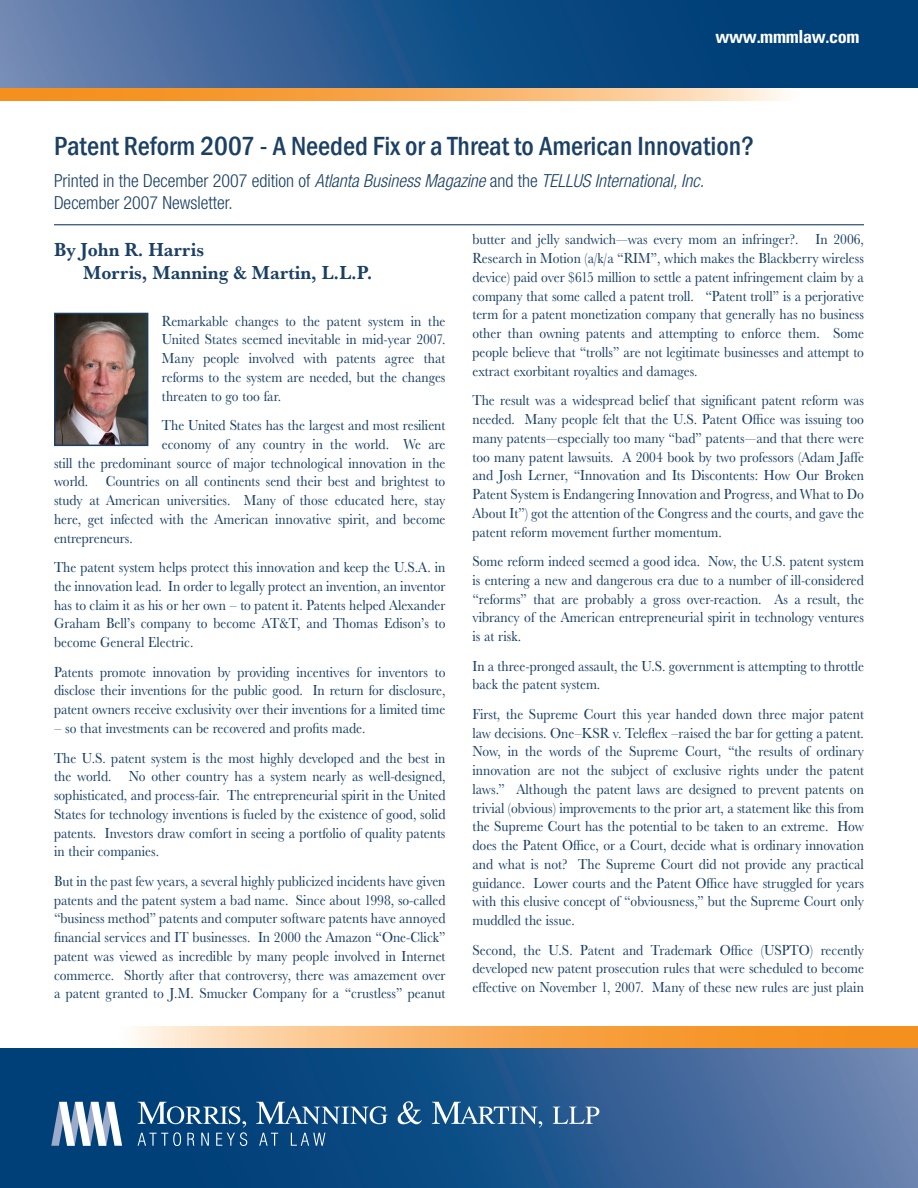
<style>
.page{position:relative;width:918px;height:1188px;background:#fff}
.page>*{position:absolute;margin:0;border:0;box-sizing:border-box;transform-origin:0 0}
.t1{font:500 condensed 27px "Franklin Gothic";color:#1b4064}
.t2{font:19.5px/23.4px "URW Basker T Bold Narr";color:#1b4064}
.t3{font:700 condensed 18.15px "Univers";letter-spacing:-.02em;color:#fff}
.t4{font:300 condensed 18px/21.6px "Helvetica Neue";color:#1b4064}
.t5{font:15px/18.8px "URW Basker T Regu Extr Narr";color:#1b4064;text-align:justify}
.s1{font-style:italic}
</style>
<div class="page">
<hr style="left:54px;top:224px;width:810px;height:1px;background:#1b4064">
<img style="left:57px;top:316px;width:88px;height:127px">
<div style="left:54px;top:313px;width:94px;height:133px;border:2px solid #1b4064"></div>
<svg style="left:0;top:1048px;width:918px;height:140px;background:#26588e"></svg>
<svg style="left:131px;top:1027px;width:787px;height:21px;background:#f8b060"></svg>
<svg style="left:0;top:0;width:918px;height:89px;background:#25578c"></svg>
<svg style="left:0;top:89px;width:788px;height:11px;background:#f8b060"></svg>
<svg style="left:256px;top:1102px;width:132px;height:22px;background:#4775a0"></svg>
<svg style="left:398px;top:1101px;width:24px;height:23px"></svg>
<svg style="left:432px;top:1102px;width:110px;height:26px;background:#4979a4"></svg>
<svg style="left:553px;top:1107px;width:46px;height:17px"></svg>
<svg style="left:138px;top:1102px;width:109px;height:44px;background:#346794"></svg>
<svg style="left:259px;top:1133px;width:19px;height:13px"></svg>
<svg style="left:291px;top:1133px;width:34px;height:13px"></svg>
<svg style="left:51px;top:1102px;width:71px;height:44px"></svg>
<p class="t3" style="left:716px;top:26px;width:145px">www.mmmlaw.com</p>
<h1 class="t1" style="left:54px;top:128px;width:702px">Patent Reform 2007 - A Needed Fix or a Threat to American Innovation?</h1>
<p class="t4" style="left:54px;top:170px;width:652px">Printed in the December 2007 edition of <span class="s1">Atlanta Business Magazine</span> and the <span class="s1">TELLUS International, Inc.<br></span>December 2007 Newsletter.</p>
<h2 class="t2" style="left:83px;top:238px;width:291px;text-indent:-29px">By John R. Harris<br>Morris, Manning &amp; Martin, L.L.P.</h2>
<p class="t5" style="left:162px;top:312px;width:285px">Remarkable changes to the patent system in the United States seemed inevitable in mid-year 2007.<br>Many people involved with patents agree that reforms to the system are needed, but the changes threaten to go too far.</p>
<p class="t5" style="left:162px;top:416px;width:285px">The United States has the largest and most resilient</p>
<p class="t5" style="left:162px;top:435px;width:285px">economy of any country in the world. We are</p>
<p class="t5" style="left:54px;top:454px;width:393px">still the predominant source of major technological innovation in the</p>
<p class="t5" style="left:54px;top:472px;width:393px">world. Countries on all continents send their best and brightest to</p>
<p class="t5" style="left:54px;top:491px;width:393px">study at American universities. Many of those educated here, stay</p>
<p class="t5" style="left:54px;top:510px;width:393px">here, get infected with the American innovative spirit, and become</p>
<p class="t5" style="left:54px;top:529px;width:80px">entrepreneurs.</p>
<p class="t5" style="left:54px;top:558px;width:393px">The patent system helps protect this innovation and keep the U.S.A. in the innovation lead. In order to legally protect an invention, an inventor has to claim it as his or her own – to patent it. Patents helped Alexander Graham Bell’s company to become AT&amp;T, and Thomas Edison’s to become General Electric.</p>
<p class="t5" style="left:54px;top:663px;width:393px">Patents promote innovation by providing incentives for inventors to disclose their inventions for the public good. In return for disclosure, patent owners receive exclusivity over their inventions for a limited time</p>
<p class="t5" style="left:54px;top:714px;width:393px;line-height:29.5px">– so that investments can be recovered and profits made.<br>The U.S. patent system is the most highly developed and the best in</p>
<p class="t5" style="left:54px;top:767px;width:393px">the world. No other country has a system nearly as well-designed, sophisticated, and process-fair. The entrepreneurial spirit in the United States for technology inventions is fueled by the existence of good, solid patents. Investors draw comfort in seeing a portfolio of quality patents in their companies.</p>
<p class="t5" style="left:54px;top:872px;width:393px">But in the past few years, a several highly publicized incidents have given patents and the patent system a bad name. Since about 1998, so-called “business method” patents and computer software patents have annoyed financial services and IT businesses. In 2000 the Amazon “One-Click” patent was viewed as incredible by many people involved in Internet commerce. Shortly after that controversy, there was amazement over a patent granted to J.M. Smucker Company for a “crustless” peanut</p>
<p class="t5" style="left:472px;top:231px;width:393px">butter and jelly sandwich—was every mom an infringer?. In 2006, Research in Motion (a/k/a “RIM”, which makes the Blackberry wireless device) paid over $615 million to settle a patent infringement claim by a company that some called a patent troll. “Patent troll” is a perjorative term for a patent monetization company that generally has no business other than owning patents and attempting to enforce them. Some people believe that “trolls” are not legitimate businesses and attempt to extract exorbitant royalties and damages.</p>
<p class="t5" style="left:472px;top:391px;width:393px">The result was a widespread belief that significant patent reform was needed. Many people felt that the U.S. Patent Office was issuing too many patents—especially too many “bad” patents—and that there were too many patent lawsuits. A 2004 book by two professors (Adam Jaffe and Josh Lerner, “Innovation and Its Discontents: How Our Broken Patent System is Endangering Innovation and Progress, and What to Do About It”) got the attention of the Congress and the courts, and gave the patent reform movement further momentum.</p>
<p class="t5" style="left:472px;top:552px;width:393px">Some reform indeed seemed a good idea. Now, the U.S. patent system is entering a new and dangerous era due to a number of ill-considered “reforms” that are probably a gross over-reaction. As a result, the vibrancy of the American entrepreneurial spirit in technology ventures is at risk.</p>
<p class="t5" style="left:472px;top:657px;width:393px">In a three-pronged assault, the U.S. government is attempting to throttle back the patent system.</p>
<p class="t5" style="left:472px;top:705px;width:393px">First, the Supreme Court this year handed down three major patent law decisions. One–KSR v. Teleflex –raised the bar for getting a patent.<br>Now, in the words of the Supreme Court, “the results of ordinary innovation are not the subject of exclusive rights under the patent laws.” Although the patent laws are designed to prevent patents on trivial (obvious) improvements to the prior art, a statement like this from the Supreme Court has the potential to be taken to an extreme. How does the Patent Office, or a Court, decide what is ordinary innovation and what is not? The Supreme Court did not provide any practical guidance. Lower courts and the Patent Office have struggled for years with this elusive concept of “obviousness,” but the Supreme Court only muddled the issue.</p>
<p class="t5" style="left:472px;top:941px;width:393px">Second, the U.S. Patent and Trademark Office (USPTO) recently developed new patent prosecution rules that were scheduled to become effective on November 1, 2007. Many of these new rules are just plain</p>
</div>
